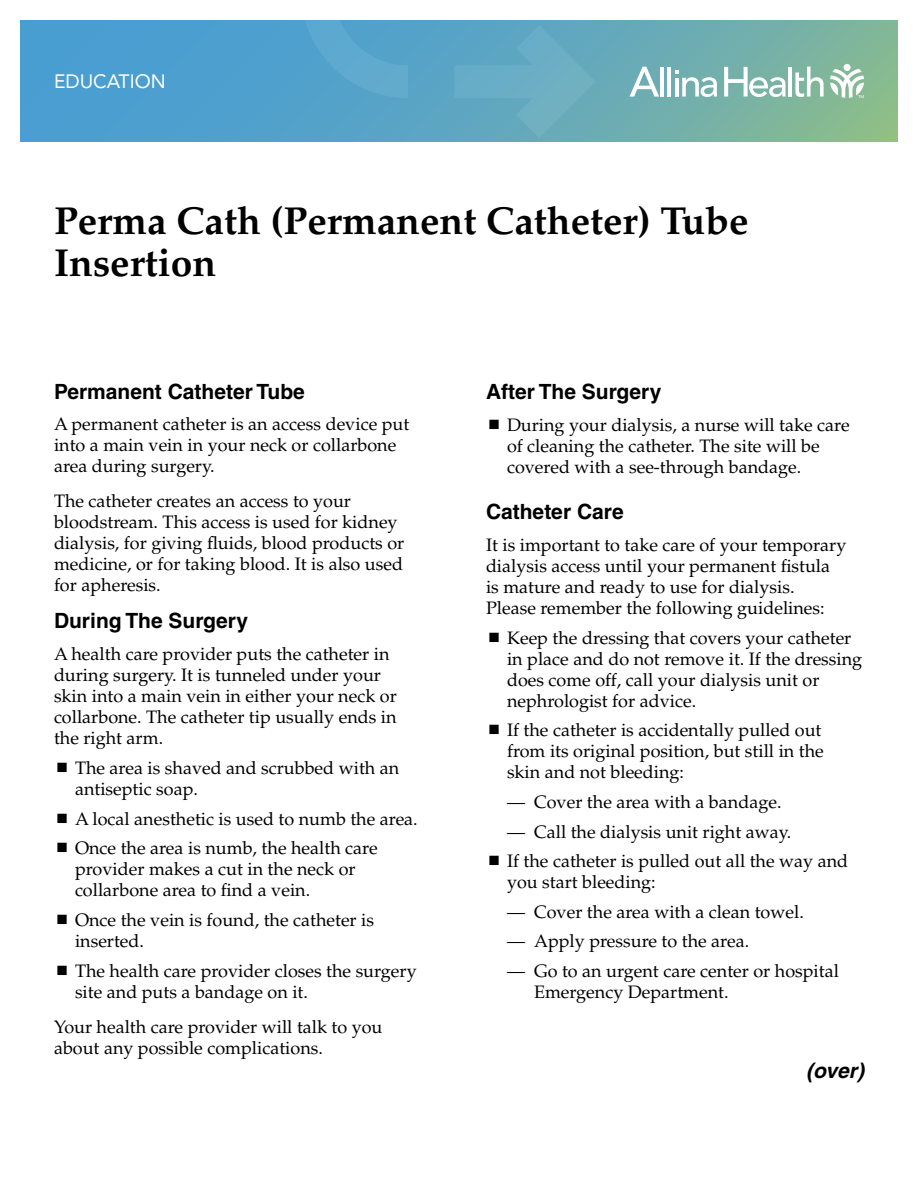
<style>
.page{position:relative;width:918px;height:1188px;background:#fff}
.page>*{position:absolute;margin:0;border:0;box-sizing:border-box;transform-origin:0 0}
.t1{font:700 39px/42px "Palatino";color:#000}
.t2{font:700 21px "Helvetica";color:#000}
.t3{font:italic 700 21px "Helvetica";color:#000}
.t4{font:19.2px "Avenir LT Std";color:#fff}
.t5{font:18px/21px "Palatino";color:#000}
</style>
<div class="page">
<svg style="left:20px;top:20px;width:878px;height:122px;background:#5fa7bc"></svg>
<svg style="left:454px;top:25px;width:142px;height:113px;background:#65aac1"></svg>
<svg style="left:301px;top:20px;width:127px;height:78px;background:#57a4cb"></svg>
<svg style="left:830px;top:69px;width:34px;height:29px"></svg>
<div style="left:844px;top:64px;width:7px;height:7px;background:#fff;border-radius:50%"></div>
<hr style="left:660px;top:67px;width:4px;height:30px;background:#fff">
<hr style="left:667px;top:67px;width:4px;height:30px;background:#fff">
<hr style="left:789px;top:67px;width:3px;height:30px;background:#fff">
<svg style="left:795px;top:67px;width:29px;height:30px"></svg>
<svg style="left:675px;top:71px;width:42px;height:26px"></svg>
<svg style="left:629px;top:67px;width:30px;height:30px"></svg>
<svg style="left:724px;top:67px;width:62px;height:30px"></svg>
<p class="t4" style="left:54px;top:70px;width:113px">EDUCATION</p>
<h1 class="t1" style="left:54px;top:200px;width:696px">Perma Cath (Permanent Catheter) Tube<br>Insertion</h1>
<p class="t2" style="left:54px;top:378px;width:252px">Permanent Catheter Tube</p>
<p class="t5" style="left:54px;top:414px;width:357px">A permanent catheter is an access device put into a main vein in your neck or collarbone area during surgery.</p>
<p class="t5" style="left:54px;top:491px;width:352px">The catheter creates an access to your bloodstream. This access is used for kidney dialysis, for giving fluids, blood products or medicine, or for taking blood. It is also used for apheresis.</p>
<p class="t2" style="left:54px;top:608px;width:196px">During The Surgery</p>
<p class="t5" style="left:54px;top:644px;width:344px">A health care provider puts the catheter in during surgery. It is tunneled under your skin into a main vein in either your neck or collarbone. The catheter tip usually ends in the right arm.</p>
<p class="t5" style="left:75px;top:758px;width:326px">The area is shaved and scrubbed with an antiseptic soap.</p>
<p class="t5" style="left:75px;top:804px;width:344px;line-height:29.7px">A local anesthetic is used to numb the area.<br>Once the area is numb, the health care</p>
<p class="t5" style="left:75px;top:859px;width:282px">provider makes a cut in the neck or collarbone area to find a vein.</p>
<p class="t5" style="left:75px;top:910px;width:301px">Once the vein is found, the catheter is inserted.</p>
<p class="t5" style="left:75px;top:960px;width:343px">The health care provider closes the surgery site and puts a bandage on it.</p>
<p class="t5" style="left:54px;top:1017px;width:330px">Your health care provider will talk to you about any possible complications.</p>
<p class="t2" style="left:486px;top:379px;width:177px">After The Surgery</p>
<p class="t5" style="left:507px;top:414px;width:344px">During your dialysis, a nurse will take care of cleaning the catheter. The site will be covered with a see-through bandage.</p>
<p class="t2" style="left:486px;top:499px;width:139px">Catheter Care</p>
<p class="t5" style="left:486px;top:534px;width:362px">It is important to take care of your temporary dialysis access until your permanent fistula is mature and ready to use for dialysis.<br>Please remember the following guidelines:</p>
<p class="t5" style="left:507px;top:627px;width:357px">Keep the dressing that covers your catheter in place and do not remove it. If the dressing does come off, call your dialysis unit or nephrologist for advice.</p>
<p class="t5" style="left:507px;top:720px;width:318px">If the catheter is accidentally pulled out from its original position, but still in the skin and not bleeding:</p>
<p class="t5" style="left:507px;top:792px;width:276px">— Cover the area with a bandage.</p>
<p class="t5" style="left:507px;top:817px;width:343px;line-height:29.7px">— Call the dialysis unit right away.<br>If the catheter is pulled out all the way and</p>
<p class="t5" style="left:507px;top:872px;width:150px">you start bleeding:</p>
<p class="t5" style="left:507px;top:902px;width:298px">— Cover the area with a clean towel.</p>
<p class="t5" style="left:507px;top:931px;width:244px">— Apply pressure to the area.</p>
<p class="t5" style="left:534px;top:961px;width:306px;text-indent:-27px">— Go to an urgent care center or hospital<br>Emergency Department.</p>
<p class="t3" style="left:806px;top:1058px;width:59px">(over)</p>
</div>
